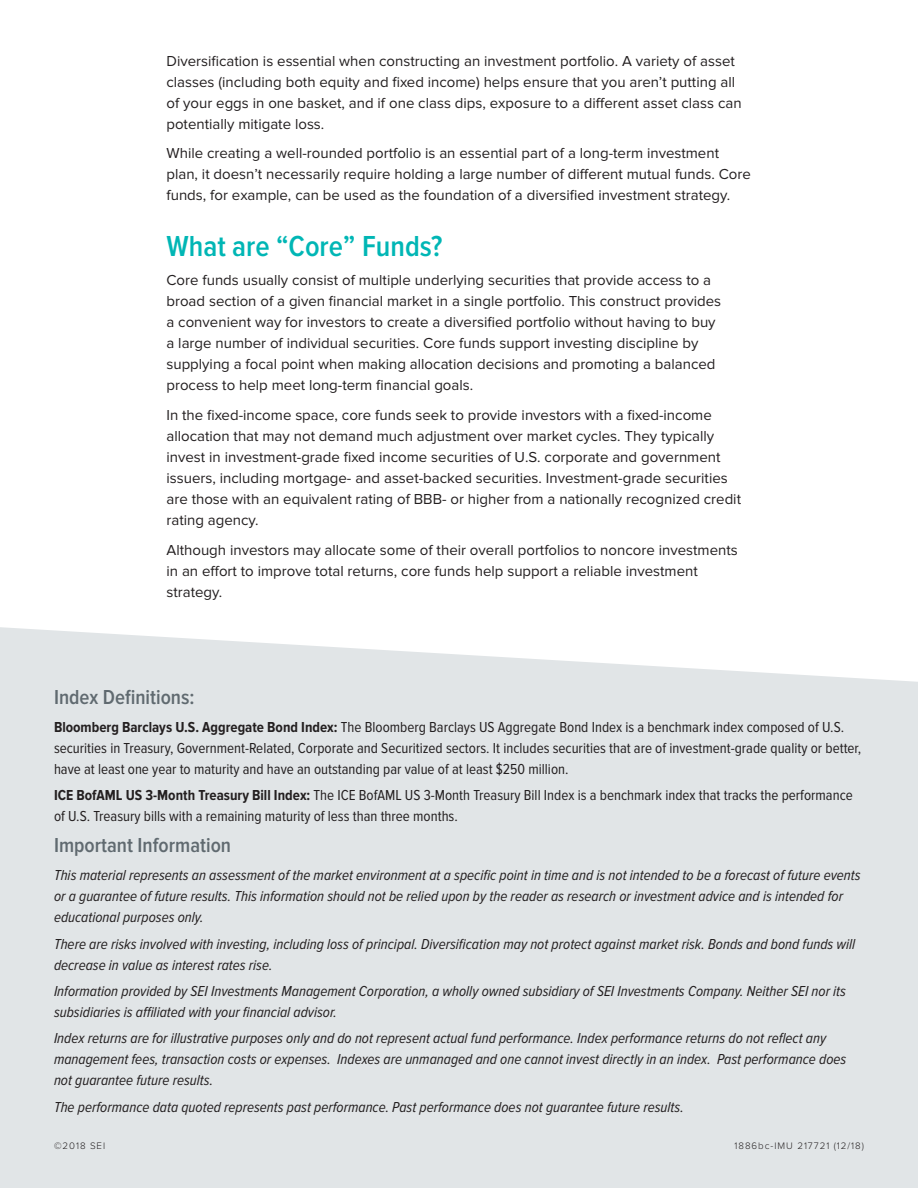
<style>
.page{position:relative;width:918px;height:1188px;background:#fff}
.page>*{position:absolute;margin:0;border:0;box-sizing:border-box;transform-origin:0 0}
.Head_body_T{font:600 30px "Proxima Nova Cond";color:#00b6b5}
.Disclaimer_header{font:600 21px "Proxima Nova Cond";color:#606a70}
.Body_Copy__10pt__R{font:15px/21px "Proxima Nova";color:#231f20}
.Legal_Disclaimer{font:italic 15px/21px "Proxima Nova Cond";color:#231f20}
.Legal_Disclaimer-2{font:15px/21px "Proxima Nova Cond";color:#231f20}
.Stocking_Code{font:300 9.75px "Proxima Nova";letter-spacing:.1em;color:#231f20}
.s1{color:#232323}
.s2{font-weight:700}
</style>
<div class="page">
<div style="left:0;top:627px;width:918px;height:561px;background:#e1e5e7"></div>
<p class="Body_Copy__10pt__R" style="left:166px;top:51px;width:577px">Diversification is essential when constructing an investment portfolio. A variety of asset classes (including both equity and fixed income) helps ensure that you aren’t putting all of your eggs in one basket, and if one class dips, exposure to a different asset class can potentially mitigate loss.</p>
<p class="Body_Copy__10pt__R" style="left:166px;top:144px;width:586px">While creating a well-rounded portfolio is an essential part of a long-term investment plan, it doesn’t necessarily require holding a large number of different mutual funds. Core funds, for example, can be used as the foundation of a diversified investment strategy.</p>
<p class="Head_body_T" style="left:166px;top:229px;width:277px">What are “Core” Funds?</p>
<p class="Body_Copy__10pt__R" style="left:166px;top:270px;width:556px">Core funds usually consist of multiple underlying securities that provide access to a broad section of a given financial market in a single portfolio. This construct provides a convenient way for investors to create a diversified portfolio without having to buy a large number of individual securities. Core funds support investing discipline by supplying a focal point when making allocation decisions and promoting a balanced process to help meet long-term financial goals.</p>
<p class="Body_Copy__10pt__R" style="left:166px;top:405px;width:576px">In the fixed-income space, core funds seek to provide investors with a fixed-income allocation that may not demand much adjustment over market cycles. They typically invest in investment-grade fixed income securities of U.S. corporate and government issuers, including mortgage- and asset-backed securities. Investment<span class="s1">-</span>grade securities are those with an equivalent rating of BBB- or higher from a nationally recognized credit rating agency.</p>
<p class="Body_Copy__10pt__R" style="left:166px;top:540px;width:573px">Although investors may allocate some of their overall portfolios to noncore investments in an effort to improve total returns, core funds help support a reliable investment strategy.</p>
<p class="Disclaimer_header" style="left:54px;top:686px;width:142px">Index Definitions:</p>
<p class="Legal_Disclaimer-2" style="left:54px;top:717px;width:809px"><span class="s2">Bloomberg Barclays U.S. Aggregate Bond Index:</span> The Bloomberg Barclays US Aggregate Bond Index is a benchmark index composed of U.S. securities in Treasury, Government-Related, Corporate and Securitized sectors. It includes securities that are of investment-grade quality or better, have at least one year to maturity and have an outstanding par value of at least $250 million.</p>
<p class="Legal_Disclaimer-2" style="left:54px;top:785px;width:800px"><span class="s2">ICE BofAML US 3-Month Treasury Bill Index:</span> The ICE BofAML US 3-Month Treasury Bill Index is a benchmark index that tracks the performance of U.S. Treasury bills with a remaining maturity of less than three months.</p>
<p class="Disclaimer_header" style="left:54px;top:834px;width:179px">Important Information</p>
<p class="Legal_Disclaimer" style="left:54px;top:865px;width:808px">This material represents an assessment of the market environment at a specific point in time and is not intended to be a forecast of future events or a guarantee of future results. This information should not be relied upon by the reader as research or investment advice and is intended for educational purposes only.</p>
<p class="Legal_Disclaimer" style="left:54px;top:933px;width:803px">There are risks involved with investing, including loss of principal. Diversification may not protect against market risk. Bonds and bond funds will decrease in value as interest rates rise.</p>
<p class="Legal_Disclaimer" style="left:54px;top:981px;width:794px">Information provided by SEI Investments Management Corporation, a wholly owned subsidiary of SEI Investments Company. Neither SEI nor its subsidiaries is affiliated with your financial advisor.</p>
<p class="Legal_Disclaimer" style="left:54px;top:1028px;width:794px">Index returns are for illustrative purposes only and do not represent actual fund performance. Index performance returns do not reflect any management fees, transaction costs or expenses. Indexes are unmanaged and one cannot invest directly in an index. Past performance does not guarantee future results.</p>
<p class="Legal_Disclaimer" style="left:54px;top:1097px;width:631px">The performance data quoted represents past performance. Past performance does not guarantee future results.</p>
<p class="Stocking_Code" style="left:54px;top:1141px;width:53px">©2018 SEI</p>
<p class="Stocking_Code" style="left:735px;top:1141px;width:131px">1886bc-IMU 217721 (12/18)</p>
</div>
